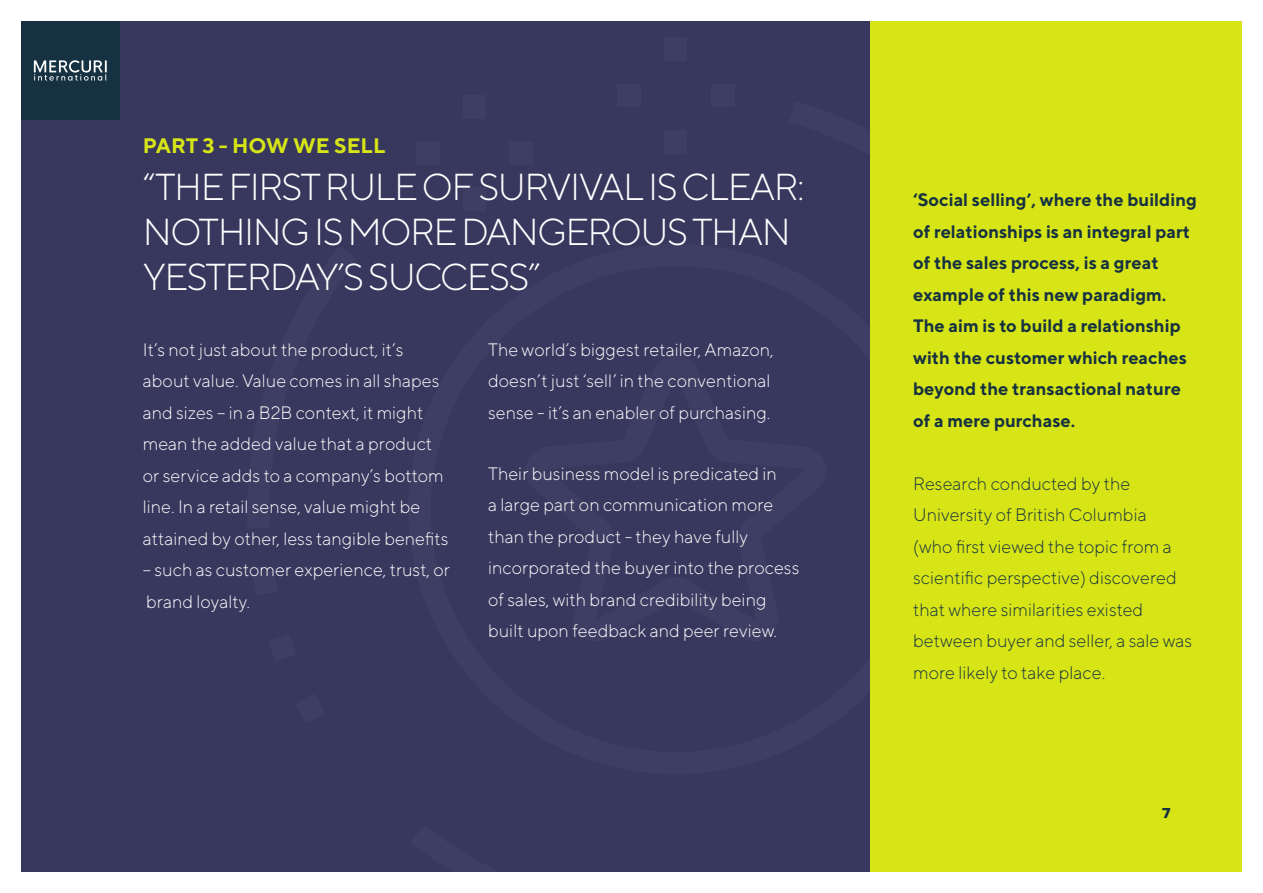
<style>
.page{position:relative;width:1263px;height:893px;background:#fff}
.page>*{position:absolute;margin:0;border:0;box-sizing:border-box;transform-origin:0 0}
.t1{font:300 37.5px/45px "TT Norms";letter-spacing:-.04em;color:#fff}
.t2{font:700 21px "TT Norms";color:#d7e516}
.t3{font:300 18px/31.5px "TT Norms";color:#fff}
.t4{font:700 18px/31.5px "TT Norms";color:#163141}
.t5{font:300 18px/31.5px "TT Norms";color:#163141}
.t6{font:15px "Proxima Nova Extrabld";color:#163141}
</style>
<div class="page">
<div style="left:21px;top:21px;width:1221px;height:851px;background:#38375e"></div>
<div style="left:21px;top:21px;width:98px;height:98px;background:#163141"></div>
<svg style="left:34px;top:60px;width:73px;height:21px"></svg>
<div style="left:665px;top:38px;width:22px;height:23px;background:#3e3d63"></div>
<div style="left:665px;top:130px;width:22px;height:23px;background:#3e3d63"></div>
<div style="left:617px;top:84px;width:24px;height:22px;background:#3e3d63"></div>
<div style="left:711px;top:84px;width:23px;height:22px;background:#3e3d63"></div>
<div style="left:463px;top:95px;width:23px;height:23px;background:#3e3d63"></div>
<div style="left:463px;top:188px;width:23px;height:23px;background:#3e3d63"></div>
<div style="left:416px;top:142px;width:23px;height:22px;background:#3e3d63"></div>
<div style="left:509px;top:142px;width:24px;height:22px;background:#3e3d63"></div>
<div style="left:871px;top:21px;width:371px;height:851px;background:#d7e516"></div>
<p class="t2" style="left:143px;top:132px;width:244px">PART 3 - HOW WE SELL</p>
<h1 class="t1" style="left:143px;top:164px;width:663px">“THE FIRST RULE OF SURVIVAL IS CLEAR:<br>NOTHING IS MORE DANGEROUS THAN<br>YESTERDAY’S SUCCESS”</h1>
<p class="t3" style="left:143px;top:333px;width:307px">It’s not just about the product, it’s about value. Value comes in all shapes and sizes – in a B2B context, it might mean the added value that a product or service adds to a company’s bottom line. In a retail sense, value might be attained by other, less tangible benefits</p>
<p class="t3" style="left:143px;top:554px;width:309px">– such as customer experience, trust, or brand loyalty.</p>
<p class="t3" style="left:488px;top:333px;width:287px">The world’s biggest retailer, Amazon, doesn’t just ‘sell’ in the conventional sense - it’s an enabler of purchasing.</p>
<p class="t3" style="left:488px;top:457px;width:313px">Their business model is predicated in<br>a large part on communication more than the product - they have fully incorporated the buyer into the process of sales, with brand credibility being built upon feedback and peer review.</p>
<p class="t4" style="left:913px;top:184px;width:285px">‘Social selling’, where the building of relationships is an integral part of the sales process, is a great example of this new paradigm.<br>The aim is to build a relationship with the customer which reaches beyond the transactional nature of a mere purchase.</p>
<p class="t5" style="left:913px;top:467px;width:281px">Research conducted by the<br>University of British Columbia<br>(who first viewed the topic from a scientific perspective) discovered that where similarities existed between buyer and seller, a sale was more likely to take place.</p>
<p class="t6" style="left:1162px;top:804px;width:10px">7</p>
</div>
